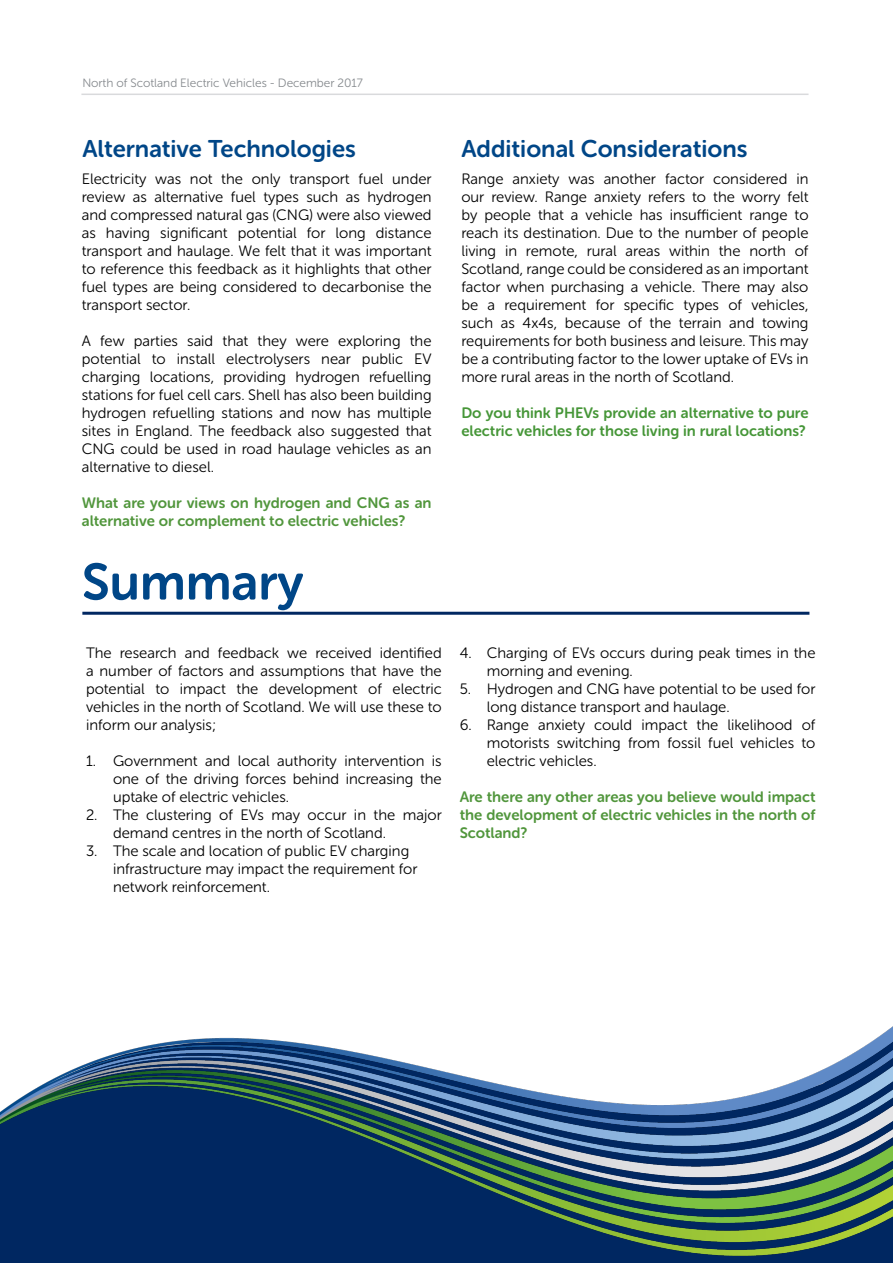
<style>
.page{position:relative;width:893px;height:1263px;background:#fff}
.page>*{position:absolute;margin:0;border:0;box-sizing:border-box;transform-origin:0 0}
.t1{font:51px "Museo Sans Rounded 700";color:#004687}
.t2{font:24px "Museo Sans Rounded 700";color:#004687}
.t3{font:15px/18px "Museo Sans Rounded 300";color:#000;text-align:justify}
.t4{font:15px/18px "Museo Sans Rounded 700";color:#51963c}
.t5{font:15px/18px "Museo Sans Rounded 700";color:#469638}
.t6{font:12px "Museo Sans Rounded 300";color:#868a8e}
</style>
<div class="page">
<div style="left:0;top:1256px;width:893px;height:7px;background:#002761"></div>
<img style="left:0;top:1026px;width:893px;height:230px">
<hr style="left:81px;top:94px;width:727px;height:1px;background:#d9dadc">
<hr style="left:82px;top:612px;width:727px;height:3px;background:#002761">
<p class="t6" style="left:82px;top:77px;width:282px">North of Scotland Electric Vehicles - December 2017</p>
<p class="t2" style="left:82px;top:135px;width:275px">Alternative Technologies</p>
<p class="t3" style="left:82px;top:170px;width:351px">Electricity was not the only transport fuel under review as alternative fuel types such as hydrogen and compressed natural gas (CNG) were also viewed as having significant potential for long distance transport and haulage. We felt that it was important to reference this feedback as it highlights that other fuel types are being considered to decarbonise the transport sector.</p>
<p class="t3" style="left:82px;top:332px;width:351px">A few parties said that they were exploring the potential to install electrolysers near public EV charging locations, providing hydrogen refuelling stations for fuel cell cars. Shell has also been building hydrogen refuelling stations and now has multiple sites in England. The feedback also suggested that CNG could be used in road haulage vehicles as an alternative to diesel.</p>
<p class="t4" style="left:82px;top:494px;width:351px">What are your views on hydrogen and CNG as an alternative or complement to electric vehicles?</p>
<p class="t1" style="left:82px;top:554px;width:223px">Summary</p>
<p class="t3" style="left:86px;top:644px;width:357px">The research and feedback we received identified a number of factors and assumptions that have the potential to impact the development of electric vehicles in the north of Scotland. We will use these to inform our analysis;</p>
<p class="t3" style="left:113px;top:752px;width:330px;text-indent:-27px">1. Government and local authority intervention is one of the driving forces behind increasing the uptake of electric vehicles.</p>
<p class="t3" style="left:113px;top:806px;width:330px;text-indent:-27px">2. The clustering of EVs may occur in the major demand centres in the north of Scotland.</p>
<p class="t3" style="left:113px;top:842px;width:306px;text-align:left;text-indent:-27px">3. The scale and location of public EV charging infrastructure may impact the requirement for network reinforcement.</p>
<p class="t2" style="left:461px;top:135px;width:288px">Additional Considerations</p>
<p class="t3" style="left:461px;top:170px;width:349px">Range anxiety was another factor considered in our review. Range anxiety refers to the worry felt by people that a vehicle has insufficient range to reach its destination. Due to the number of people living in remote, rural areas within the north of Scotland, range could be considered as an important factor when purchasing a vehicle. There may also be a requirement for specific types of vehicles, such as 4x4s, because of the terrain and towing requirements for both business and leisure. This may be a contributing factor to the lower uptake of EVs in more rural areas in the north of Scotland.</p>
<p class="t5" style="left:461px;top:404px;width:349px">Do you think PHEVs provide an alternative to pure electric vehicles for those living in rural locations?</p>
<p class="t3" style="left:487px;top:644px;width:330px;text-indent:-27px">4. Charging of EVs occurs during peak times in the morning and evening.</p>
<p class="t3" style="left:487px;top:680px;width:330px;text-indent:-27px">5. Hydrogen and CNG have potential to be used for long distance transport and haulage.</p>
<p class="t3" style="left:487px;top:716px;width:330px;text-indent:-27px">6. Range anxiety could impact the likelihood of motorists switching from fossil fuel vehicles to electric vehicles.</p>
<p class="t4" style="left:460px;top:788px;width:357px;text-align:justify">Are there any other areas you believe would impact the development of electric vehicles in the north of Scotland?</p>
</div>
